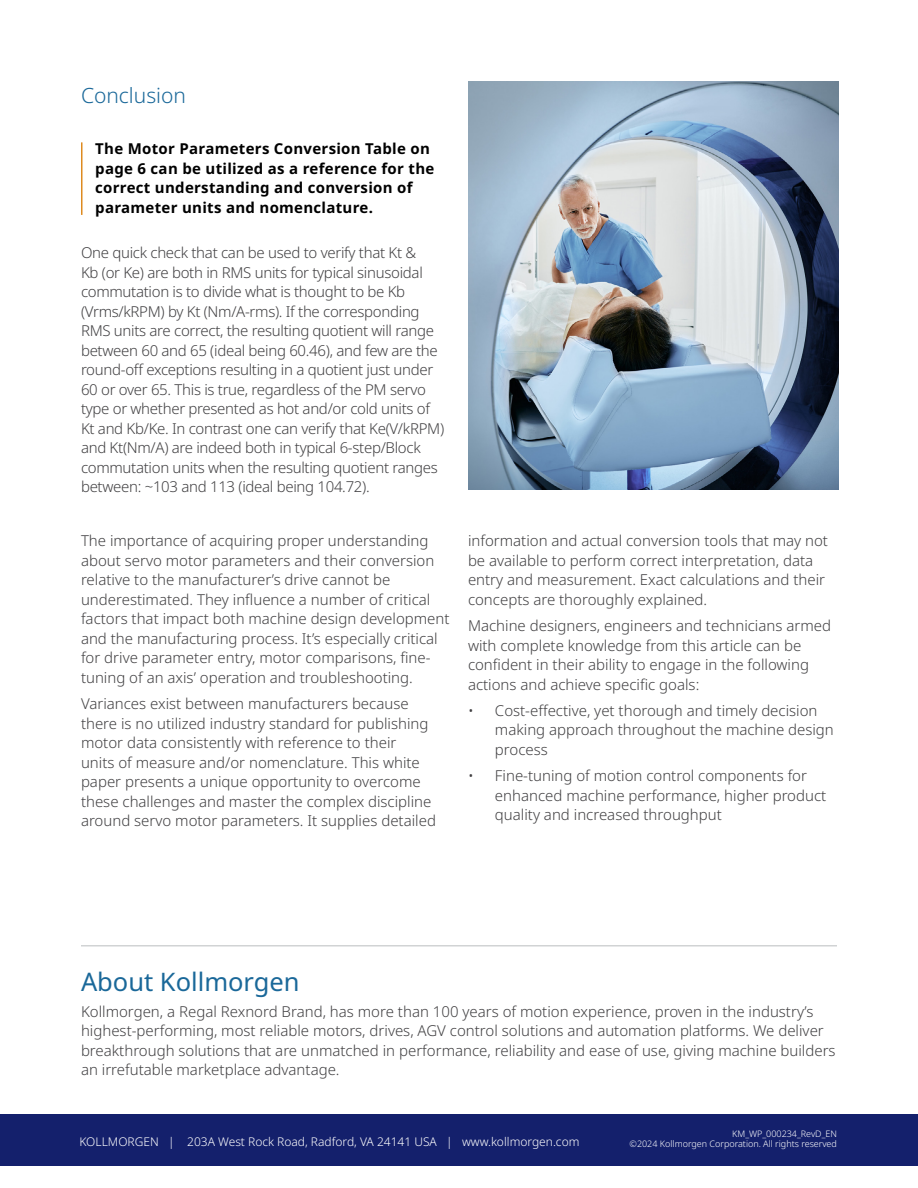
<style>
.page{position:relative;width:918px;height:1188px;background:#fff}
.page>*{position:absolute;margin:0;border:0;box-sizing:border-box;transform-origin:0 0}
.t1{font:25.5px "Noto Sans";color:#1a6899}
.t2{font:300 21px "Noto Sans";color:#1a6899}
.t3{font:300 15px/19.5px "Noto Sans";color:#414042}
.t4{font:300 15px/19.5px "Noto Sans";letter-spacing:-.02em;color:#414042}
.t5{font:700 15px/19.5px "Noto Sans";letter-spacing:.02em;color:#000}
.t6{font:300 12px "Noto Sans";color:#fff}
.t7{font:300 9px/10.8px "Noto Sans";color:#fff;text-align:right}
</style>
<div class="page">
<div style="left:0;top:1114px;width:918px;height:52px;background:#14206c"></div>
<hr style="left:81px;top:945px;width:756px;height:1px;background:#d1d3d4">
<img style="left:469px;top:81px;width:369px;height:408px">
<hr style="left:81px;top:142px;width:1px;height:73px;background:#de8b20">
<h2 class="t2" style="left:81px;top:84px;width:107px">Conclusion</h2>
<p class="t5" style="left:95px;top:139px;width:341px">The Motor Parameters Conversion Table on page 6 can be utilized as a reference for the correct understanding and conversion of parameter units and nomenclature.</p>
<p class="t4" style="left:81px;top:243px;width:365px">One quick check that can be used to verify that Kt &amp;<br>Kb (or Ke) are both in RMS units for typical sinusoidal commutation is to divide what is thought to be Kb (Vrms/kRPM) by Kt (Nm/A-rms). If the corresponding RMS units are correct, the resulting quotient will range between 60 and 65 (ideal being 60.46), and few are the round-off exceptions resulting in a quotient just under 60 or over 65. This is true, regardless of the PM servo type or whether presented as hot and/or cold units of Kt and Kb/Ke. In contrast one can verify that Ke(V/kRPM) and Kt(Nm/A) are indeed both in typical 6-step/Block commutation units when the resulting quotient ranges between: ~103 and 113 (ideal being 104.72).</p>
<p class="t3" style="left:81px;top:531px;width:370px">The importance of acquiring proper understanding about servo motor parameters and their conversion relative to the manufacturer’s drive cannot be underestimated. They influence a number of critical factors that impact both machine design development and the manufacturing process. It’s especially critical for drive parameter entry, motor comparisons, fine&shy;tuning of an axis’ operation and troubleshooting.</p>
<p class="t3" style="left:81px;top:694px;width:357px">Variances exist between manufacturers because there is no utilized industry standard for publishing motor data consistently with reference to their<br>units of measure and/or nomenclature. This white paper presents a unique opportunity to overcome these challenges and master the complex discipline around servo motor parameters. It supplies detailed</p>
<p class="t3" style="left:468px;top:531px;width:362px">information and actual conversion tools that may not be available to perform correct interpretation, data entry and measurement. Exact calculations and their concepts are thoroughly explained.</p>
<p class="t3" style="left:468px;top:616px;width:365px">Machine designers, engineers and technicians armed with complete knowledge from this article can be confident in their ability to engage in the following actions and achieve specific goals:</p>
<p class="t3" style="left:495px;top:701px;width:340px;text-indent:-27px">• Cost-effective, yet thorough and timely decision making approach throughout the machine design process</p>
<p class="t3" style="left:495px;top:766px;width:333px;text-indent:-27px">• Fine-tuning of motion control components for enhanced machine performance, higher product quality and increased throughput</p>
<h1 class="t1" style="left:81px;top:967px;width:220px">About Kollmorgen</h1>
<p class="t3" style="left:81px;top:1002px;width:756px">Kollmorgen, a Regal Rexnord Brand, has more than 100 years of motion experience, proven in the industry’s highest-performing, most reliable motors, drives, AGV control solutions and automation platforms. We deliver breakthrough solutions that are unmatched in performance, reliability and ease of use, giving machine builders an irrefutable marketplace advantage.</p>
<p class="t6" style="left:80px;top:1135px;width:501px">KOLLMORGEN | 203A West Rock Road, Radford, VA 24141 USA | www.kollmorgen.com</p>
<p class="t7" style="left:630px;top:1128px;width:209px">KM_WP_000234_RevD_EN<br>©2024 Kollmorgen Corporation. All rights reserved</p>
</div>
